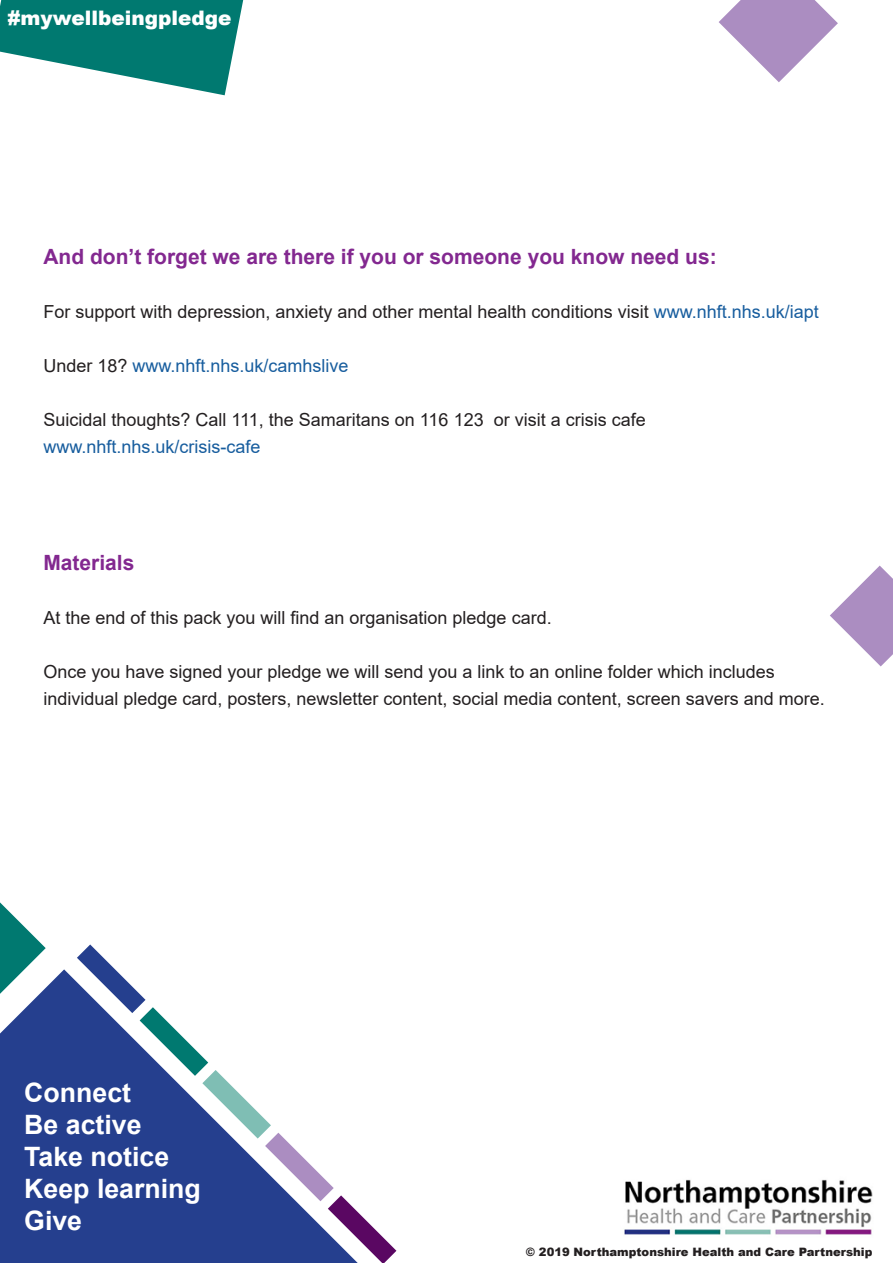
<style>
.page{position:relative;width:893px;height:1263px;background:#fff}
.page>*{position:absolute;margin:0;border:0;box-sizing:border-box;transform-origin:0 0}
.t1{font:700 26.7px "Arial";color:#fff}
.t2{font:700 21px "Arial";color:#832890}
.t3{font:900 19.95px "Arial";color:#fff}
.t4{font:18px/27px "Arial";color:#231f20}
.t5{font:18px "Arial";color:#175d9e}
.t6{font:900 11.55px "Arial";color:#231f20}
.s1{color:#175d9e}
.s2{color:#231f20}
</style>
<div class="page">
<div style="left:0;top:969px;width:77px;height:294px;background:#253f8e"></div>
<svg style="left:0;top:902px;width:46px;height:92px"></svg>
<svg style="left:77px;top:944px;width:319px;height:319px"></svg>
<svg style="left:830px;top:566px;width:63px;height:100px"></svg>
<svg style="left:0;top:0;width:243px;height:95px"></svg>
<svg style="left:719px;top:0;width:119px;height:82px"></svg>
<img style="left:624px;top:1179px;width:249px;height:56px">
<p class="t3" style="left:7px;top:3px;width:226px">#mywellbeingpledge</p>
<p class="t2" style="left:43px;top:242px;width:675px">And don’t forget we are there if you or someone you know need us:</p>
<p class="t4" style="left:43px;top:298px;width:777px">For support with depression, anxiety and other mental health conditions visit <span class="s1">www.nhft.nhs.uk/iapt</span></p>
<p class="t5" style="left:43px;top:353px;width:307px"><span class="s2">Under 18?</span> www.nhft.nhs.uk/camhslive</p>
<p class="t4" style="left:43px;top:406px;width:604px">Suicidal thoughts? Call 111, the Samaritans on 116 123 or visit a crisis cafe</p>
<p class="t5" style="left:43px;top:434px;width:219px">www.nhft.nhs.uk/crisis-cafe</p>
<p class="t2" style="left:43px;top:548px;width:93px">Materials</p>
<p class="t4" style="left:43px;top:604px;width:510px">At the end of this pack you will find an organisation pledge card.</p>
<p class="t4" style="left:43px;top:658px;width:783px">Once you have signed your pledge we will send you a link to an online folder which includes individual pledge card, posters, newsletter content, social media content, screen savers and more.</p>
<p class="t1" style="left:24px;top:1074px;width:108px">Connect</p>
<p class="t1" style="left:24px;top:1106px;width:119px">Be active</p>
<p class="t1" style="left:24px;top:1138px;width:146px">Take notice</p>
<p class="t1" style="left:24px;top:1170px;width:178px">Keep learning</p>
<p class="t1" style="left:24px;top:1202px;width:59px">Give</p>
<p class="t6" style="left:526px;top:1243px;width:348px">© 2019 Northamptonshire Health and Care Partnership</p>
</div>
